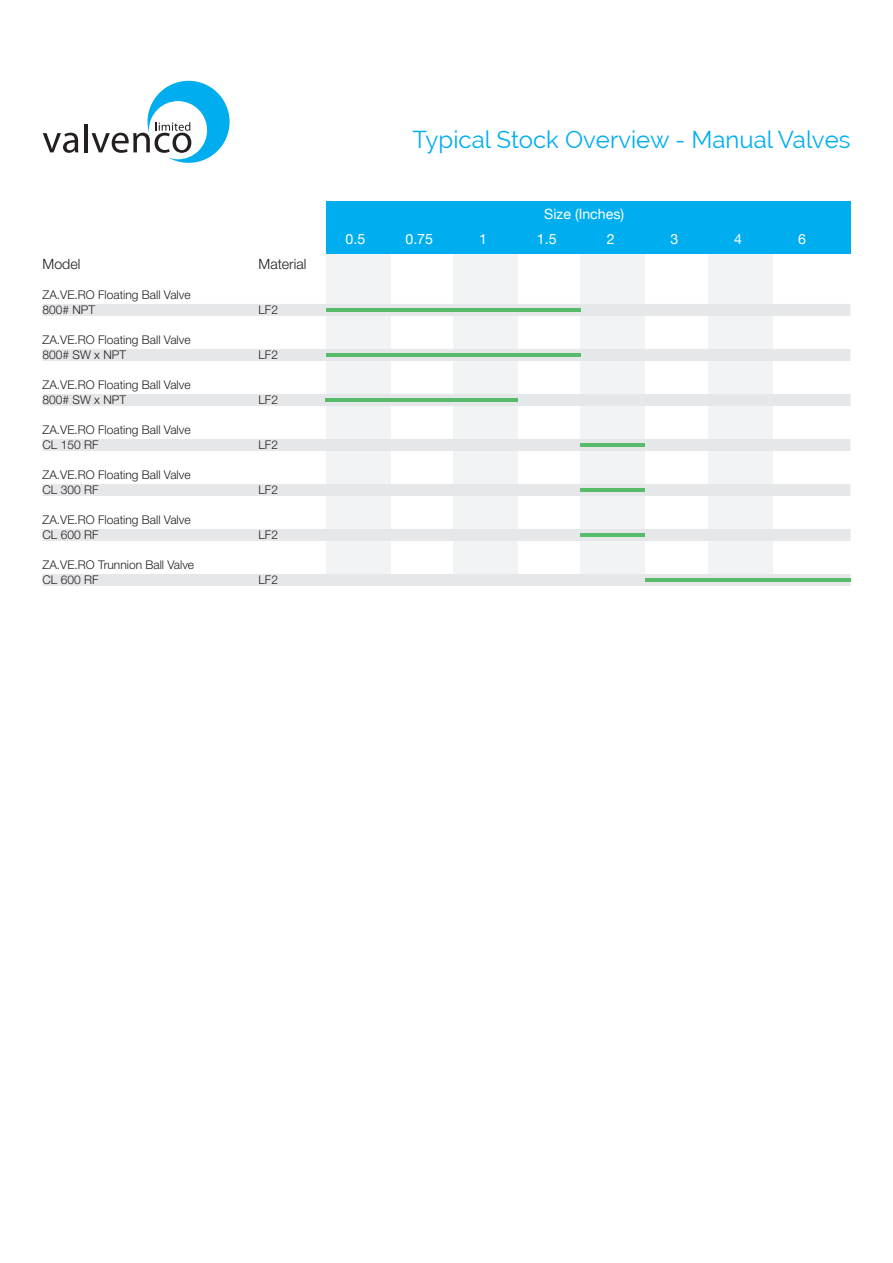
<style>
.page{position:relative;width:893px;height:1263px;background:#fff}
.page>*{position:absolute;margin:0;border:0;box-sizing:border-box;transform-origin:0 0}
.t1{font:24px "Raleway";color:#00aeef}
.t2{font:14.25px "Helvetica Neue";color:#fff}
.t3{font:300 14.25px "Helvetica Neue";color:#231f20}
.t4{font:300 12px/15px "Helvetica Neue";color:#231f20}
</style>
<div class="page">
<div style="left:148px;top:81px;width:82px;height:82px;background:#00aeef;border-radius:50%"></div>
<div style="left:149px;top:101px;width:58px;height:58px;background:#fff;border-radius:50%"></div>
<svg style="left:43px;top:133px;width:35px;height:20px"></svg>
<hr style="left:84px;top:124px;width:4px;height:28px;background:#231f20">
<svg style="left:92px;top:122px;width:99px;height:31px"></svg>
<div style="left:326px;top:202px;width:65px;height:384px;background:#f2f3f4"></div>
<div style="left:453px;top:202px;width:65px;height:384px;background:#f2f3f4"></div>
<div style="left:580px;top:202px;width:65px;height:384px;background:#f2f3f4"></div>
<div style="left:708px;top:202px;width:64px;height:384px;background:#f2f3f4"></div>
<div style="left:326px;top:202px;width:524px;height:52px;background:#00aeef"></div>
<div style="left:43px;top:304px;width:807px;height:12px;background:#e6e7e9"></div>
<div style="left:43px;top:349px;width:807px;height:12px;background:#e6e7e9"></div>
<div style="left:43px;top:394px;width:807px;height:12px;background:#e6e7e9"></div>
<div style="left:43px;top:439px;width:807px;height:12px;background:#e6e7e9"></div>
<div style="left:43px;top:484px;width:807px;height:12px;background:#e6e7e9"></div>
<div style="left:43px;top:529px;width:807px;height:12px;background:#e6e7e9"></div>
<div style="left:43px;top:574px;width:807px;height:12px;background:#e6e7e9"></div>
<hr style="left:326px;top:308px;width:254px;height:4px;background:#57bc6a">
<hr style="left:326px;top:353px;width:254px;height:3px;background:#57bc6a">
<hr style="left:580px;top:443px;width:65px;height:4px;background:#57bc6a">
<hr style="left:580px;top:488px;width:65px;height:4px;background:#57bc6a">
<hr style="left:580px;top:534px;width:65px;height:3px;background:#57bc6a">
<hr style="left:645px;top:578px;width:205px;height:3px;background:#57bc6a">
<hr style="left:326px;top:398px;width:192px;height:3px;background:#57bc6a">
<p class="t3" style="left:43px;top:255px;width:39px">Model</p>
<p class="t3" style="left:259px;top:255px;width:49px">Material</p>
<p class="t4" style="left:43px;top:287px;width:150px">ZA.VE.RO Floating Ball Valve<br>800# NPT</p>
<p class="t4" style="left:259px;top:302px;width:21px">LF2</p>
<p class="t4" style="left:43px;top:332px;width:150px">ZA.VE.RO Floating Ball Valve<br>800# SW x NPT</p>
<p class="t4" style="left:43px;top:377px;width:150px">ZA.VE.RO Floating Ball Valve<br>800# SW x NPT</p>
<p class="t4" style="left:43px;top:422px;width:150px">ZA.VE.RO Floating Ball Valve<br>CL 150 RF</p>
<p class="t4" style="left:43px;top:467px;width:150px">ZA.VE.RO Floating Ball Valve<br>CL 300 RF</p>
<p class="t4" style="left:43px;top:512px;width:150px">ZA.VE.RO Floating Ball Valve<br>CL 600 RF</p>
<p class="t4" style="left:43px;top:557px;width:153px">ZA.VE.RO Trunnion Ball Valve<br>CL 600 RF</p>
<p class="t4" style="left:259px;top:347px;width:21px">LF2</p>
<p class="t4" style="left:259px;top:392px;width:21px">LF2</p>
<p class="t4" style="left:259px;top:437px;width:21px">LF2</p>
<p class="t4" style="left:259px;top:482px;width:21px">LF2</p>
<p class="t4" style="left:259px;top:527px;width:21px">LF2</p>
<p class="t4" style="left:259px;top:572px;width:21px">LF2</p>
<h1 class="t1" style="left:413px;top:125px;width:439px">Typical Stock Overview - Manual Valves</h1>
<p class="t2" style="left:544px;top:204px;width:81px">Size (Inches)</p>
<p class="t2" style="left:346px;top:228px;width:21px">0.5</p>
<p class="t2" style="left:405px;top:228px;width:29px">0.75</p>
<p class="t2" style="left:479px;top:228px;width:9px">1</p>
<p class="t2" style="left:537px;top:228px;width:21px">1.5</p>
<p class="t2" style="left:607px;top:228px;width:9px">2</p>
<p class="t2" style="left:670px;top:228px;width:9px">3</p>
<p class="t2" style="left:734px;top:228px;width:9px">4</p>
<p class="t2" style="left:798px;top:228px;width:9px">6</p>
</div>
